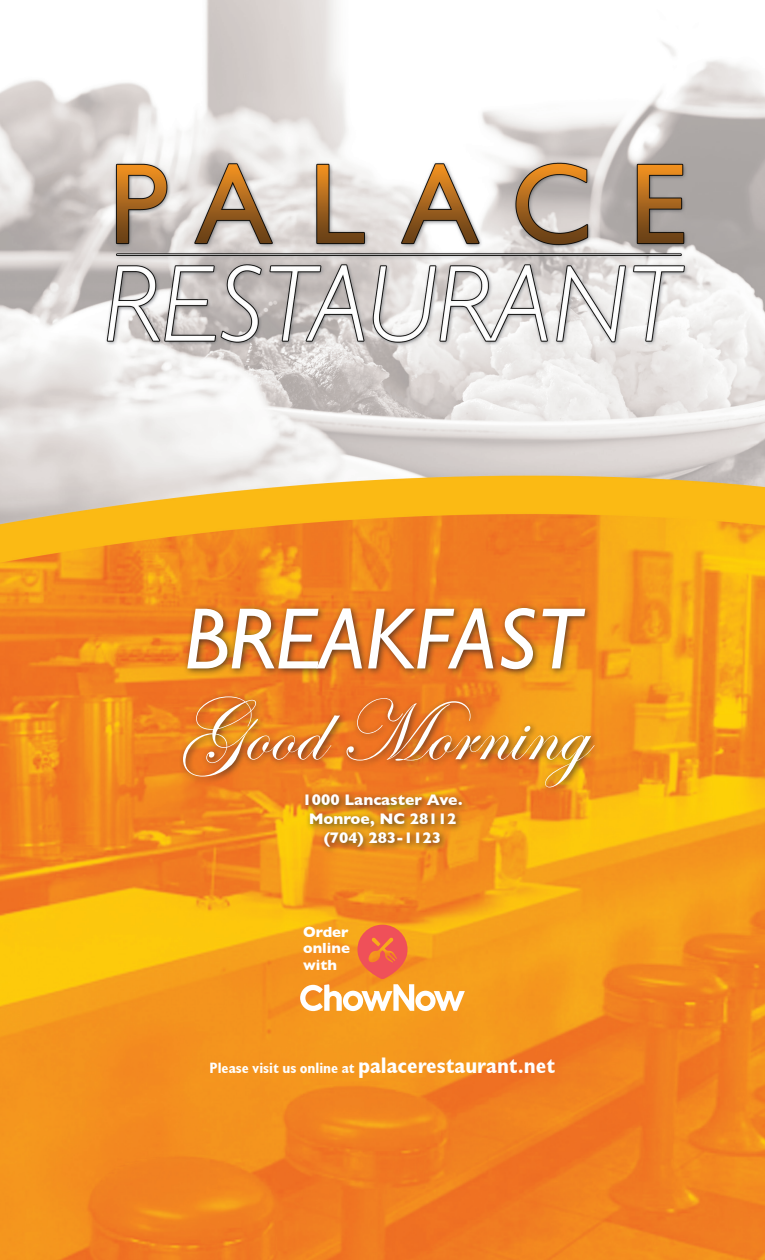
<style>
.page{position:relative;width:765px;height:1260px;background:#fff}
.page>*{position:absolute;margin:0;border:0;box-sizing:border-box;transform-origin:0 0}
.t1{font:87.5px "Edwardian Script ITC";color:#fff}
.t2{font:italic 87.5px "Gill Sans";color:#fff}
.t3{font:700 15.62px/18.8px "Gill Sans";color:#fff;text-align:center}
.t4{font:700 condensed 15px "Gill Sans";color:#fff}
.t5{font:700 15px/16.2px "Gill Sans";color:#fff;text-align:justify}
.s1{font-size:22.5px}
</style>
<div class="page">
<img style="left:0;top:0;width:765px;height:1260px">
<div style="left:183px;top:603px;width:410px;height:75px;background:#231f20;opacity:.75"></div>
<div style="left:301px;top:790px;width:169px;height:65px;background:#231f20;opacity:.75"></div>
<div style="left:179px;top:692px;width:423px;height:104px;background:#231f20;opacity:.75"></div>
<svg style="left:300px;top:925px;width:165px;height:86px;background:#f59f43"></svg>
<h1 class="t2" style="left:184px;top:589px;width:399px">BREAKFAST</h1>
<h1 class="t1" style="left:178px;top:684px;width:410px">Good Morning</h1>
<p class="t3" style="left:303px;top:790px;width:161px">1000 Lancaster Ave.<br>Monroe, NC 28112 (704) 283-1123</p>
<p class="t5" style="left:303px;top:924px;width:48px">Order online with</p>
<p class="t4" style="left:210px;top:1059px;width:347px">Please visit us online at <span class="s1">palacerestaurant.net</span></p>
</div>
